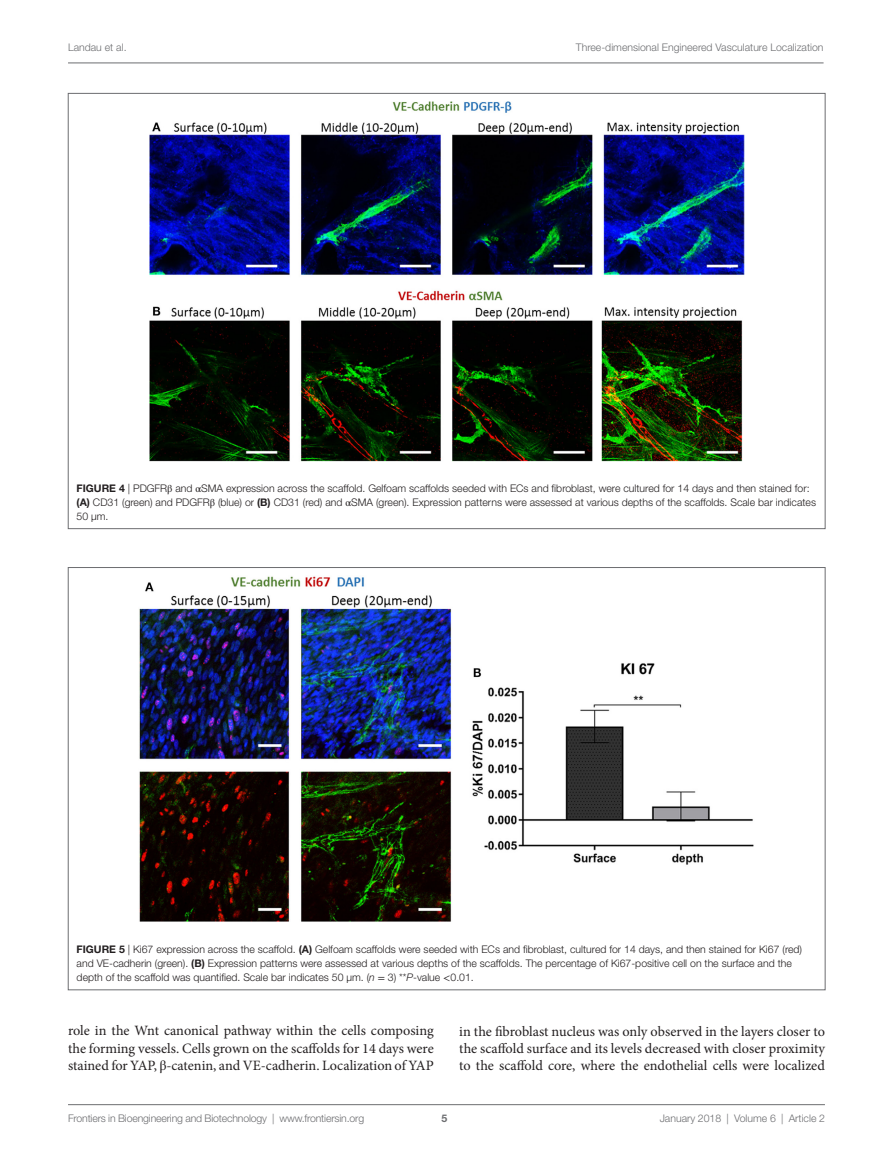
<style>
.page{position:relative;width:893px;height:1170px;background:#fff}
.page>*{position:absolute;margin:0;border:0;box-sizing:border-box;transform-origin:0 0}
.t1{font:14.25px/17.2px "Minion Pro";color:#231f20;text-align:justify}
.t2{font:300 10.5px/14.2px "Helvetica Neue LT Std";color:#231f20}
.t3{font:300 10.5px "Helvetica Neue LT Std";color:#6c6d70}
.t4{font:700 10.5px "Helvetica Neue LT Std";color:#6c6d70}
.s1{font-weight:700}
.s2{font-family:"STIX General";font-weight:400}
.s3{font-style:italic}
.s4{font-family:"STIX General"}
</style>
<div class="page">
<img style="left:149px;top:102px;width:595px;height:359px">
<img style="left:139px;top:576px;width:615px;height:346px">
<hr style="left:68px;top:1104px;width:757px;height:1px;background:#6c6d70">
<hr style="left:68px;top:63px;width:755px;height:1px;background:#6c6d70">
<p class="t3" style="left:68px;top:41px;width:60px">Landau et al.</p>
<p class="t3" style="left:576px;top:41px;width:249px">Three-dimensional Engineered Vasculature Localization</p>
<p class="t2" style="left:77px;top:480px;width:741px"><span class="s1">FIGURE 4</span> | PDGFR<span class="s2">β</span> and <span class="s2">α</span>SMA expression across the scaffold. Gelfoam scaffolds seeded with ECs and fibroblast, were cultured for 14 days and then stained for: <span class="s1">(A)</span> CD31 (green) and PDGFR<span class="s2">β</span> (blue) or <span class="s1">(B)</span> CD31 (red) and <span class="s2">α</span>SMA (green). Expression patterns were assessed at various depths of the scaffolds. Scale bar indicates<br>50 µm.</p>
<p class="t2" style="left:77px;top:941px;width:727px"><span class="s1">FIGURE 5</span> | Ki67 expression across the scaffold. <span class="s1">(A)</span> Gelfoam scaffolds were seeded with ECs and fibroblast, cultured for 14 days, and then stained for Ki67 (red) and VE-cadherin (green). <span class="s1">(B)</span> Expression patterns were assessed at various depths of the scaffolds. The percentage of Ki67-positive cell on the surface and the depth of the scaffold was quantified. Scale bar indicates 50 µm. (<span class="s3">n</span> <span class="s2">=</span> 3) **<span class="s3">P</span>-value <span class="s2">&lt;</span>0.01.</p>
<h1 class="t1" style="left:68px;top:1022px;width:367px">role in the Wnt canonical pathway within the cells composing the forming vessels. Cells grown on the scaffolds for 14 days were stained for YAP, <span class="s4">β</span>-catenin, and VE-cadherin. Localization of YAP</h1>
<h1 class="t1" style="left:459px;top:1022px;width:367px">in the fibroblast nucleus was only observed in the layers closer to the scaffold surface and its levels decreased with closer proximity to the scaffold core, where the endothelial cells were localized</h1>
<p class="t3" style="left:68px;top:1111px;width:298px">Frontiers in Bioengineering and Biotechnology | www.frontiersin.org</p>
<p class="t3" style="left:660px;top:1111px;width:167px">January 2018 | Volume 6 | Article 2</p>
<p class="t4" style="left:441px;top:1111px;width:7px">5</p>
</div>
